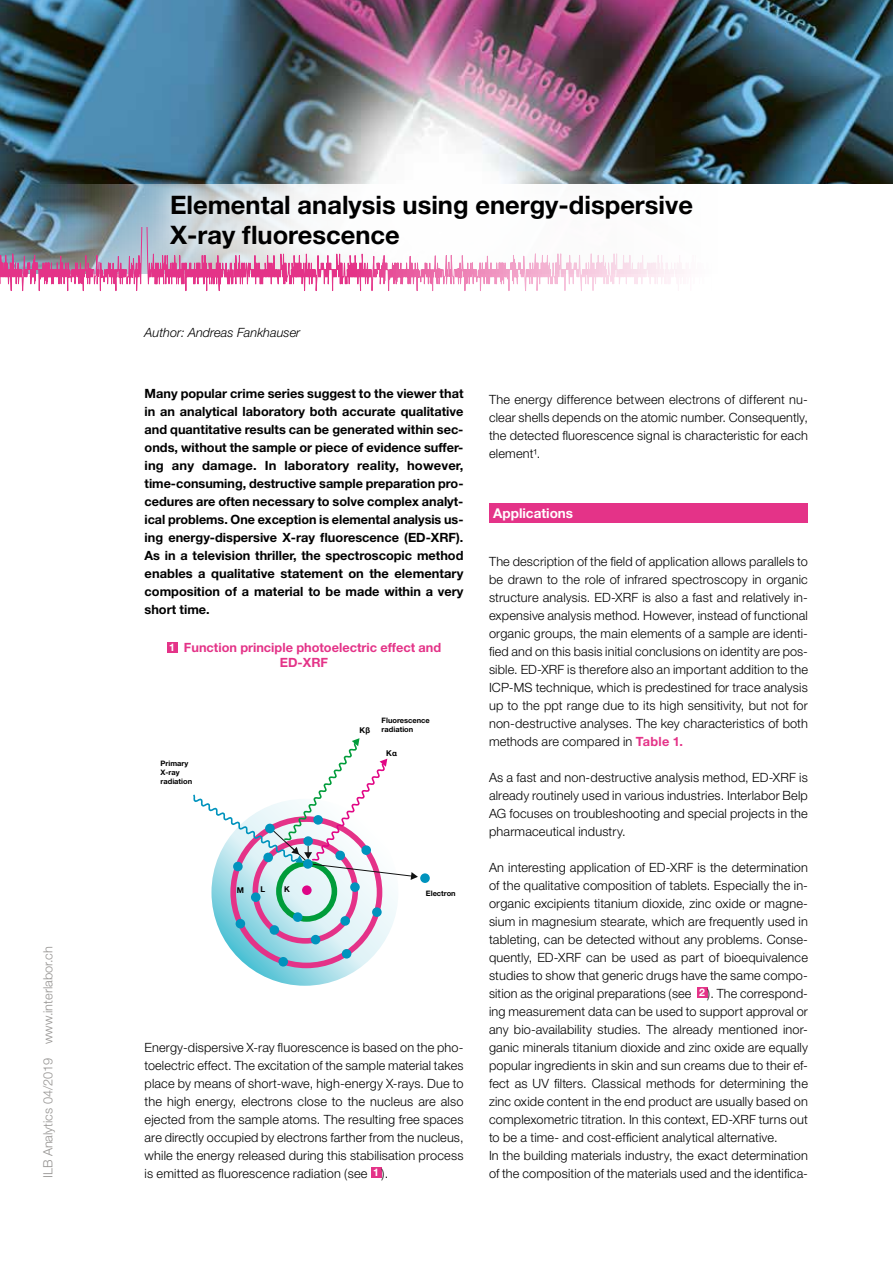
<style>
.page{position:relative;width:893px;height:1263px;background:#fff}
.page>*{position:absolute;margin:0;border:0;box-sizing:border-box;transform-origin:0 0}
.t1{font:700 25.5px/30px "Helvetica Neue";color:#000}
.t2{font:700 13.5px "Helvetica Neue";color:#fff}
.t3{font:300 12.75px/18px "Helvetica Neue";letter-spacing:.01em;color:#000;text-align:justify}
.t4{font:700 12.75px/18px "Helvetica Neue";color:#000;text-align:justify}
.t5{font:700 12.75px/15px "Helvetica Neue";color:#e43388;text-align:center}
.t6{font:300 12.75px "Helvetica Neue";color:#959391}
.t7{font:italic 300 12.75px "Helvetica Neue";color:#000}
.t8{font:700 7.95px "Helvetica Neue";color:#000}
.t9{font:700 7.5px/9px "Helvetica Neue";color:#000}
.s1{font-size:10.5px;color:#fff}
.s2{font-weight:700;font-size:10.5px;color:#fff}
.s3{font-weight:700;color:#e43388}
</style>
<div class="page">
<img style="left:0;top:0;width:893px;height:193px">
<svg style="left:34px;top:184px;width:859px;height:43px"></svg>
<svg style="left:148px;top:172px;width:567px;height:55px"></svg>
<div style="left:371px;top:1167px;width:10px;height:11px;background:#e43388"></div>
<div style="left:489px;top:503px;width:319px;height:20px;background:#e43388"></div>
<div style="left:697px;top:987px;width:10px;height:11px;background:#e43388"></div>
<div style="left:167px;top:642px;width:10px;height:11px;background:#e43388"></div>
<svg style="left:211px;top:799px;width:187px;height:187px;background:#b7d6e3"></svg>
<div style="left:253px;top:838px;width:105px;height:106px;border:6px solid #e43288;border-radius:50%"></div>
<div style="left:276px;top:861px;width:61px;height:61px;border:6px solid #009c3a;border-radius:50%"></div>
<div style="left:230px;top:816px;width:152px;height:152px;border:6px solid #e43288;border-radius:50%"></div>
<svg style="left:193px;top:738px;width:225px;height:142px"></svg>
<div style="left:420px;top:873px;width:10px;height:10px;background:#0093bd;border-radius:50%"></div>
<div style="left:372px;top:907px;width:10px;height:10px;background:#0093bd;border-radius:50%"></div>
<div style="left:361px;top:845px;width:10px;height:10px;background:#0093bd;border-radius:50%"></div>
<div style="left:313px;top:815px;width:10px;height:10px;background:#0093bd;border-radius:50%"></div>
<div style="left:265px;top:824px;width:10px;height:9px;background:#0093bd;border-radius:50%"></div>
<div style="left:233px;top:862px;width:10px;height:9px;background:#0093bd;border-radius:50%"></div>
<div style="left:236px;top:919px;width:9px;height:9px;background:#0093bd;border-radius:50%"></div>
<div style="left:278px;top:957px;width:10px;height:9px;background:#0093bd;border-radius:50%"></div>
<div style="left:342px;top:949px;width:9px;height:9px;background:#0093bd;border-radius:50%"></div>
<div style="left:340px;top:916px;width:10px;height:10px;background:#0093bd;border-radius:50%"></div>
<div style="left:350px;top:882px;width:10px;height:10px;background:#0093bd;border-radius:50%"></div>
<div style="left:335px;top:851px;width:10px;height:9px;background:#0093bd;border-radius:50%"></div>
<div style="left:303px;top:836px;width:10px;height:10px;background:#0093bd;border-radius:50%"></div>
<div style="left:303px;top:859px;width:10px;height:10px;background:#0093bd;border-radius:50%"></div>
<div style="left:302px;top:885px;width:10px;height:10px;background:#de0587;border-radius:50%"></div>
<div style="left:293px;top:912px;width:9px;height:10px;background:#0093bd;border-radius:50%"></div>
<div style="left:311px;top:935px;width:9px;height:9px;background:#0093bd;border-radius:50%"></div>
<div style="left:270px;top:925px;width:9px;height:10px;background:#0093bd;border-radius:50%"></div>
<div style="left:251px;top:892px;width:9px;height:10px;background:#0093bd;border-radius:50%"></div>
<div style="left:263px;top:853px;width:10px;height:9px;background:#0093bd;border-radius:50%"></div>
<svg style="left:0;top:227px;width:684px;height:64px"></svg>
<p class="t6" style="left:40px;top:1178px;width:233px;rotate:-90deg">ILB Analytics 04/2019 www.interlabor.ch</p>
<h1 class="t1" style="left:170px;top:189px;width:524px">Elemental analysis using energy-dispersive<br>X-ray fluorescence</h1>
<p class="t7" style="left:145px;top:325px;width:157px">Author: Andreas Fankhauser</p>
<p class="t4" style="left:145px;top:384px;width:320px">Many popular crime series suggest to the viewer that in an analytical laboratory both accurate qualitative and quantitative results can be generated within sec&shy;onds, without the sample or piece of evidence suffer&shy;ing any damage. In laboratory reality, however, time-consuming, destructive sample preparation pro&shy;cedures are often necessary to solve complex analyt&shy;ical problems. One exception is elemental analysis us&shy;ing energy-dispersive X-ray fluorescence (ED-XRF).<br>As in a television thriller, the spectroscopic method enables a qualitative statement on the elementary composition of a material to be made within a very short time.</p>
<p class="t5" style="left:169px;top:640px;width:273px"><span class="s1">1</span> Function principle photoelectric effect and<br>ED-XRF</p>
<p class="t9" style="left:161px;top:759px;width:33px">Primary<br>X-ray radiation</p>
<p class="t8" style="left:237px;top:884px;width:9px">M</p>
<p class="t8" style="left:261px;top:883px;width:6px">L</p>
<p class="t8" style="left:284px;top:883px;width:7px">K</p>
<p class="t8" style="left:360px;top:724px;width:12px">Kβ</p>
<p class="t9" style="left:382px;top:716px;width:50px">Fluorescence radiation</p>
<p class="t8" style="left:386px;top:747px;width:12px">Kα</p>
<p class="t9" style="left:426px;top:889px;width:31px">Electron</p>
<p class="t3" style="left:145px;top:1038px;width:320px">Energy-dispersive X-ray fluorescence is based on the pho&shy;toelectric effect. The excitation of the sample material takes place by means of short-wave, high-energy X-rays. Due to the high energy, electrons close to the nucleus are also ejected from the sample atoms. The resulting free spaces are directly occupied by electrons farther from the nucleus, while the energy released during this stabilisation process is emitted as fluorescence radiation (see <span class="s2">1</span> ).</p>
<p class="t3" style="left:489px;top:390px;width:320px">The energy difference between electrons of different nu&shy;clear shells depends on the atomic number. Consequently, the detected fluorescence signal is characteristic for each element¹.</p>
<p class="t2" style="left:493px;top:505px;width:81px">Applications</p>
<p class="t3" style="left:489px;top:552px;width:320px">The description of the field of application allows parallels to be drawn to the role of infrared spectroscopy in organic structure analysis. ED-XRF is also a fast and relatively in&shy;expensive analysis method. However, instead of functional organic groups, the main elements of a sample are identi&shy;fied and on this basis initial conclusions on identity are pos&shy;sible. ED-XRF is therefore also an important addition to the ICP-MS technique, which is predestined for trace analysis up to the ppt range due to its high sensitivity, but not for non-destructive analyses. The key characteristics of both methods are compared in <span class="s3">Table 1.</span></p>
<p class="t3" style="left:489px;top:768px;width:320px">As a fast and non-destructive analysis method, ED-XRF is already routinely used in various industries. Interlabor Belp AG focuses on troubleshooting and special projects in the pharmaceutical industry.</p>
<p class="t3" style="left:489px;top:858px;width:320px;text-align:left">An interesting application of ED-XRF is the determination of the qualitative composition of tablets. Especially the in&shy;organic excipients titanium dioxide, zinc oxide or magne&shy;sium in magnesium stearate, which are frequently used in tableting, can be detected without any problems. Conse&shy;quently, ED-XRF can be used as part of bioequivalence studies to show that generic drugs have the same compo&shy;sition as the original preparations (see <span class="s2">2</span> ). The correspond&shy;ing measurement data can be used to support approval or any bio-availability studies. The already mentioned inor&shy;ganic minerals titanium dioxide and zinc oxide are equally popular ingredients in skin and sun creams due to their ef&shy;fect as UV filters. Classical methods for determining the zinc oxide content in the end product are usually based on complexometric titration. In this context, ED-XRF turns out to be a time- and cost-efficient analytical alternative.<br>In the building materials industry, the exact determination of the composition of the materials used and the identifica-</p>
</div>
